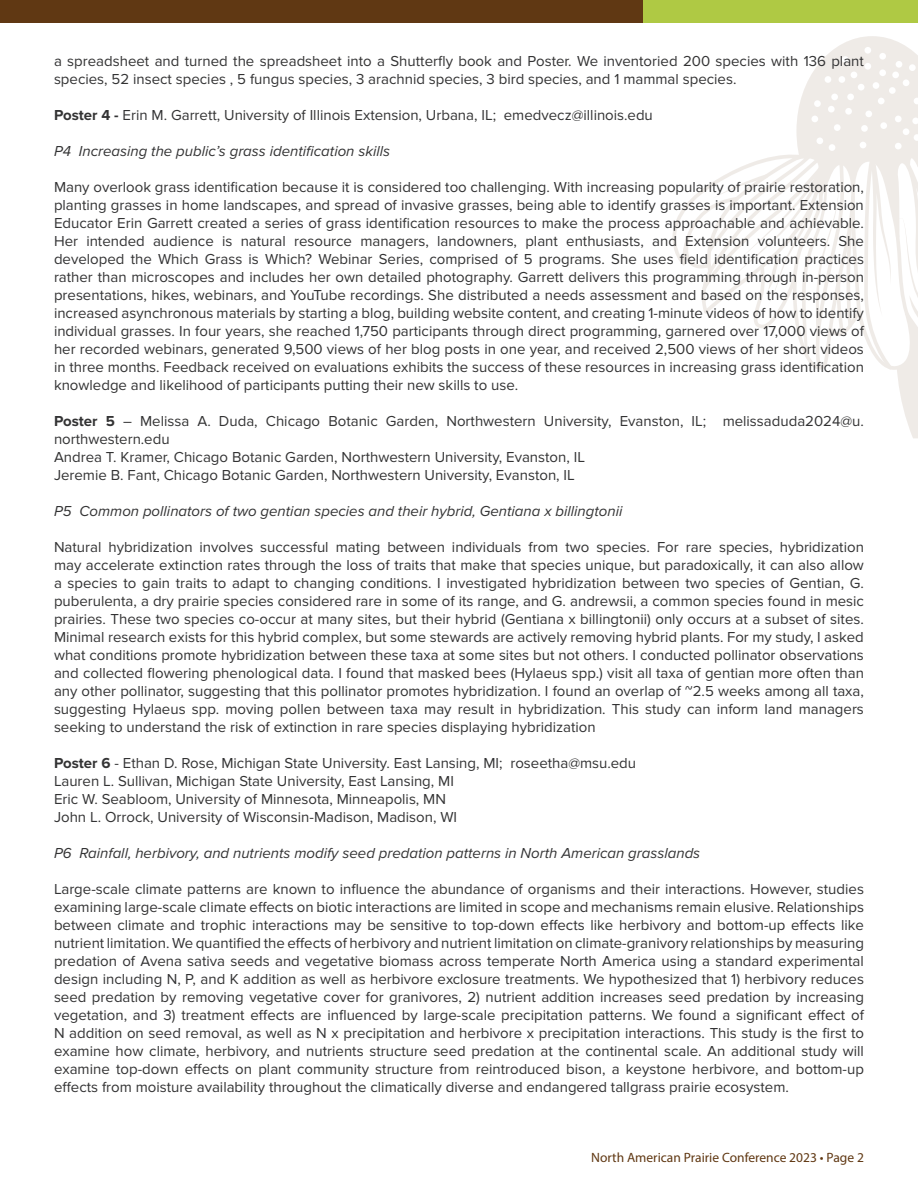
<style>
.page{position:relative;width:918px;height:1188px;background:#fff}
.page>*{position:absolute;margin:0;border:0;box-sizing:border-box;transform-origin:0 0}
.t1{font:15px/18px "Proxima Nova";color:#333334}
.t2{font:italic 15px "Proxima Nova";color:#333334}
.t3{font:13.5px "Myriad Pro";color:#603813}
.s1{font-weight:700}
</style>
<div class="page">
<svg style="left:672px;top:36px;width:246px;height:402px"></svg>
<div style="left:0;top:0;width:644px;height:23px;background:#603813"></div>
<div style="left:644px;top:0;width:274px;height:23px;background:#afc944"></div>
<p class="t1" style="left:54px;top:52px;width:811px">a spreadsheet and turned the spreadsheet into a Shutterfly book and Poster. We inventoried 200 species with 136 plant species, 52 insect species , 5 fungus species, 3 arachnid species, 3 bird species, and 1 mammal species.</p>
<p class="t1" style="left:54px;top:106px;width:600px"><span class="s1">Poster 4 -</span> Erin M. Garrett, University of Illinois Extension, Urbana, IL; emedvecz@illinois.edu</p>
<p class="t2" style="left:54px;top:142px;width:338px">P4 Increasing the public’s grass identification skills</p>
<p class="t1" style="left:54px;top:178px;width:812px;text-align:justify">Many overlook grass identification because it is considered too challenging. With increasing popularity of prairie restoration, planting grasses in home landscapes, and spread of invasive grasses, being able to identify grasses is important. Extension Educator Erin Garrett created a series of grass identification resources to make the process approachable and achievable.<br>Her intended audience is natural resource managers, landowners, plant enthusiasts, and Extension volunteers. She developed the Which Grass is Which? Webinar Series, comprised of 5 programs. She uses field identification practices rather than microscopes and includes her own detailed photography. Garrett delivers this programming through in-person presentations, hikes, webinars, and YouTube recordings. She distributed a needs assessment and based on the responses, increased asynchronous materials by starting a blog, building website content, and creating 1-minute videos of how to identify individual grasses. In four years, she reached 1,750 participants through direct programming, garnered over 17,000 views of her recorded webinars, generated 9,500 views of her blog posts in one year, and received 2,500 views of her short videos in three months. Feedback received on evaluations exhibits the success of these resources in increasing grass identification knowledge and likelihood of participants putting their new skills to use.</p>
<p class="t1" style="left:54px;top:412px;width:811px"><span class="s1">Poster 5</span> – Melissa A. Duda, Chicago Botanic Garden, Northwestern University, Evanston, IL; melissaduda2024@u. northwestern.edu<br>Andrea T. Kramer, Chicago Botanic Garden, Northwestern University, Evanston, IL<br>Jeremie B. Fant, Chicago Botanic Garden, Northwestern University, Evanston, IL</p>
<p class="t2" style="left:54px;top:502px;width:570px">P5 Common pollinators of two gentian species and their hybrid, Gentiana x billingtonii</p>
<p class="t1" style="left:54px;top:538px;width:812px;text-align:justify">Natural hybridization involves successful mating between individuals from two species. For rare species, hybridization may accelerate extinction rates through the loss of traits that make that species unique, but paradoxically, it can also allow a species to gain traits to adapt to changing conditions. I investigated hybridization between two species of Gentian, G. puberulenta, a dry prairie species considered rare in some of its range, and G. andrewsii, a common species found in mesic prairies. These two species co-occur at many sites, but their hybrid (Gentiana x billingtonii) only occurs at a subset of sites.<br>Minimal research exists for this hybrid complex, but some stewards are actively removing hybrid plants. For my study, I asked what conditions promote hybridization between these taxa at some sites but not others. I conducted pollinator observations and collected flowering phenological data. I found that masked bees (Hylaeus spp.) visit all taxa of gentian more often than any other pollinator, suggesting that this pollinator promotes hybridization. I found an overlap of ~2.5 weeks among all taxa, suggesting Hylaeus spp. moving pollen between taxa may result in hybridization. This study can inform land managers seeking to understand the risk of extinction in rare species displaying hybridization</p>
<p class="t1" style="left:54px;top:754px;width:584px"><span class="s1">Poster 6</span> - Ethan D. Rose, Michigan State University. East Lansing, MI; roseetha@msu.edu Lauren L. Sullivan, Michigan State University, East Lansing, MI<br>Eric W. Seabloom, University of Minnesota, Minneapolis, MN<br>John L. Orrock, University of Wisconsin-Madison, Madison, WI</p>
<p class="t2" style="left:54px;top:844px;width:648px">P6 Rainfall, herbivory, and nutrients modify seed predation patterns in North American grasslands</p>
<p class="t1" style="left:54px;top:880px;width:812px;text-align:justify">Large-scale climate patterns are known to influence the abundance of organisms and their interactions. However, studies examining large-scale climate effects on biotic interactions are limited in scope and mechanisms remain elusive. Relationships between climate and trophic interactions may be sensitive to top-down effects like herbivory and bottom-up effects like nutrient limitation. We quantified the effects of herbivory and nutrient limitation on climate-granivory relationships by measuring predation of Avena sativa seeds and vegetative biomass across temperate North America using a standard experimental design including N, P, and K addition as well as herbivore exclosure treatments. We hypothesized that 1) herbivory reduces seed predation by removing vegetative cover for granivores, 2) nutrient addition increases seed predation by increasing vegetation, and 3) treatment effects are influenced by large-scale precipitation patterns. We found a significant effect of N addition on seed removal, as well as N x precipitation and herbivore x precipitation interactions. This study is the first to examine how climate, herbivory, and nutrients structure seed predation at the continental scale. An additional study will examine top-down effects on plant community structure from reintroduced bison, a keystone herbivore, and bottom-up effects from moisture availability throughout the climatically diverse and endangered tallgrass prairie ecosystem.</p>
<p class="t3" style="left:591px;top:1149px;width:274px">North American Prairie Conference 2023 • Page 2</p>
</div>
